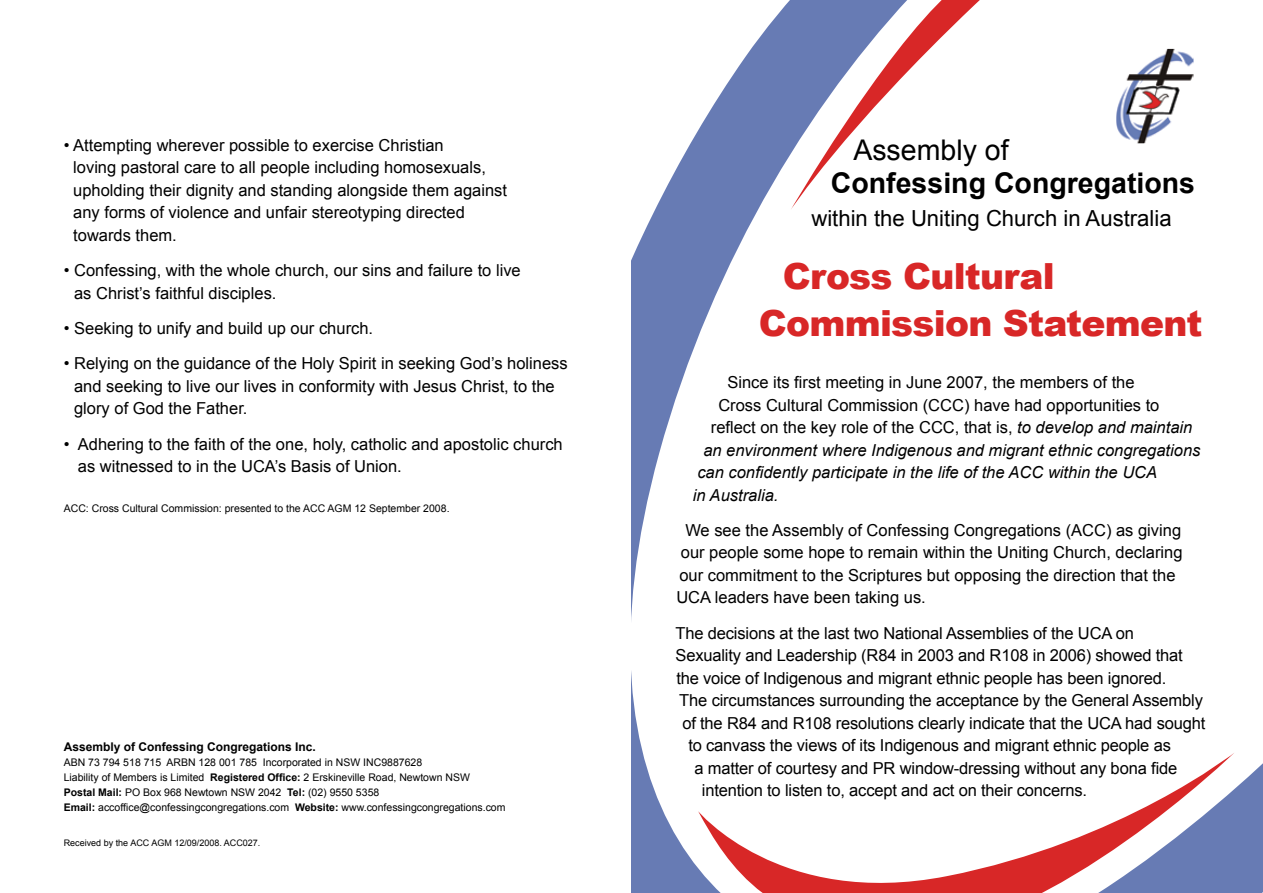
<style>
.page{position:relative;width:1263px;height:893px;background:#fff}
.page>*{position:absolute;margin:0;border:0;box-sizing:border-box;transform-origin:0 0}
.t1{font:900 36px/46.5px "Arial";letter-spacing:-.02em;color:#d82727}
.t2{font:700 28.5px "Arial";color:#000}
.t3{font:28.5px "Arial";color:#000}
.t4{font:22.2px "Arial";color:#000}
.t5{font:16.5px/22.5px "Arial";color:#000}
.t6{font:italic 16.5px "Arial";color:#000}
.t7{font:700 12px "Arial";color:#000}
.t8{font:10.5px/15px "Arial";color:#000}
.t9{font:9px "Arial";color:#000}
.s1{font-weight:700}
.s2{font-style:italic}
</style>
<div class="page">
<svg style="left:631px;top:0;width:632px;height:893px"></svg>
<svg style="left:791px;top:0;width:448px;height:210px"></svg>
<svg style="left:698px;top:753px;width:536px;height:140px"></svg>
<img style="left:1116px;top:49px;width:77px;height:94px">
<p class="t5" style="left:73px;top:134px;width:435px;text-indent:-9px">• Attempting wherever possible to exercise Christian<br>loving pastoral care to all people including homosexuals, upholding their dignity and standing alongside them against any forms of violence and unfair stereotyping directed towards them.</p>
<p class="t5" style="left:74px;top:259px;width:448px;text-indent:-10px">• Confessing, with the whole church, our sins and failure to live as Christ’s faithful disciples.</p>
<p class="t5" style="left:64px;top:317px;width:311px">• Seeking to unify and build up our church.</p>
<p class="t5" style="left:74px;top:352px;width:495px;text-indent:-10px">• Relying on the guidance of the Holy Spirit in seeking God’s holiness and seeking to live our lives in conformity with Jesus Christ, to the glory of God the Father.</p>
<p class="t5" style="left:78px;top:432px;width:486px;text-indent:-14px">• Adhering to the faith of the one, holy, catholic and apostolic church as witnessed to in the UCA’s Basis of Union.</p>
<p class="t8" style="left:64px;top:501px;width:387px">ACC: Cross Cultural Commission: presented to the ACC AGM 12 September 2008.</p>
<p class="t7" style="left:64px;top:740px;width:254px">Assembly of Confessing Congregations Inc.</p>
<p class="t8" style="left:64px;top:755px;width:443px">ABN 73 794 518 715 ARBN 128 001 785 Incorporated in NSW INC9887628<br>Liability of Members is Limited <span class="s1">Registered Office:</span> 2 Erskineville Road, Newtown NSW<br><span class="s1">Postal Mail:</span> PO Box 968 Newtown NSW 2042 <span class="s1">Tel:</span> (02) 9550 5358<br><span class="s1">Email:</span> accoffice@confessingcongregations.com <span class="s1">Website:</span> www.confessingcongregations.com</p>
<p class="t9" style="left:64px;top:838px;width:198px">Received by the ACC AGM 12/09/2008. ACC027.</p>
<h2 class="t3" style="left:853px;top:134px;width:157px">Assembly of</h2>
<h2 class="t2" style="left:831px;top:167px;width:366px">Confessing Congregations</h2>
<h3 class="t4" style="left:811px;top:206px;width:362px">within the Uniting Church in Australia</h3>
<h1 class="t1" style="left:759px;top:254px;width:445px;text-indent:24px">Cross Cultural<br>Commission Statement</h1>
<p class="t5" style="left:727px;top:371px;width:409px">Since its first meeting in June 2007, the members of the</p>
<p class="t5" style="left:718px;top:394px;width:443px">Cross Cultural Commission (CCC) have had opportunities to</p>
<p class="t5" style="left:711px;top:416px;width:483px">reflect on the key role of the CCC, that is, <span class="s2">to develop and maintain</span></p>
<p class="t6" style="left:703px;top:441px;width:499px">an environment where Indigenous and migrant ethnic congregations</p>
<p class="t6" style="left:697px;top:463px;width:461px">can confidently participate in the life of the ACC within the UCA</p>
<p class="t6" style="left:693px;top:486px;width:87px">in Australia.</p>
<p class="t5" style="left:676px;top:519px;width:508px;text-indent:9px">We see the Assembly of Confessing Congregations (ACC) as giving our people some hope to remain within the Uniting Church, declaring our commitment to the Scriptures but opposing the direction that the UCA leaders have been taking us.</p>
<p class="t5" style="left:675px;top:622px;width:460px">The decisions at the last two National Assemblies of the UCA on</p>
<p class="t5" style="left:675px;top:644px;width:509px">Sexuality and Leadership (R84 in 2003 and R108 in 2006) showed that</p>
<p class="t5" style="left:676px;top:667px;width:491px">the voice of Indigenous and migrant ethnic people has been ignored.</p>
<p class="t5" style="left:679px;top:689px;width:525px">The circumstances surrounding the acceptance by the General Assembly</p>
<p class="t5" style="left:682px;top:712px;width:524px">of the R84 and R108 resolutions clearly indicate that the UCA had sought</p>
<p class="t5" style="left:688px;top:734px;width:484px">to canvass the views of its Indigenous and migrant ethnic people as</p>
<p class="t5" style="left:694px;top:757px;width:484px">a matter of courtesy and PR window-dressing without any bona fide</p>
<p class="t5" style="left:702px;top:779px;width:387px">intention to listen to, accept and act on their concerns.</p>
</div>
